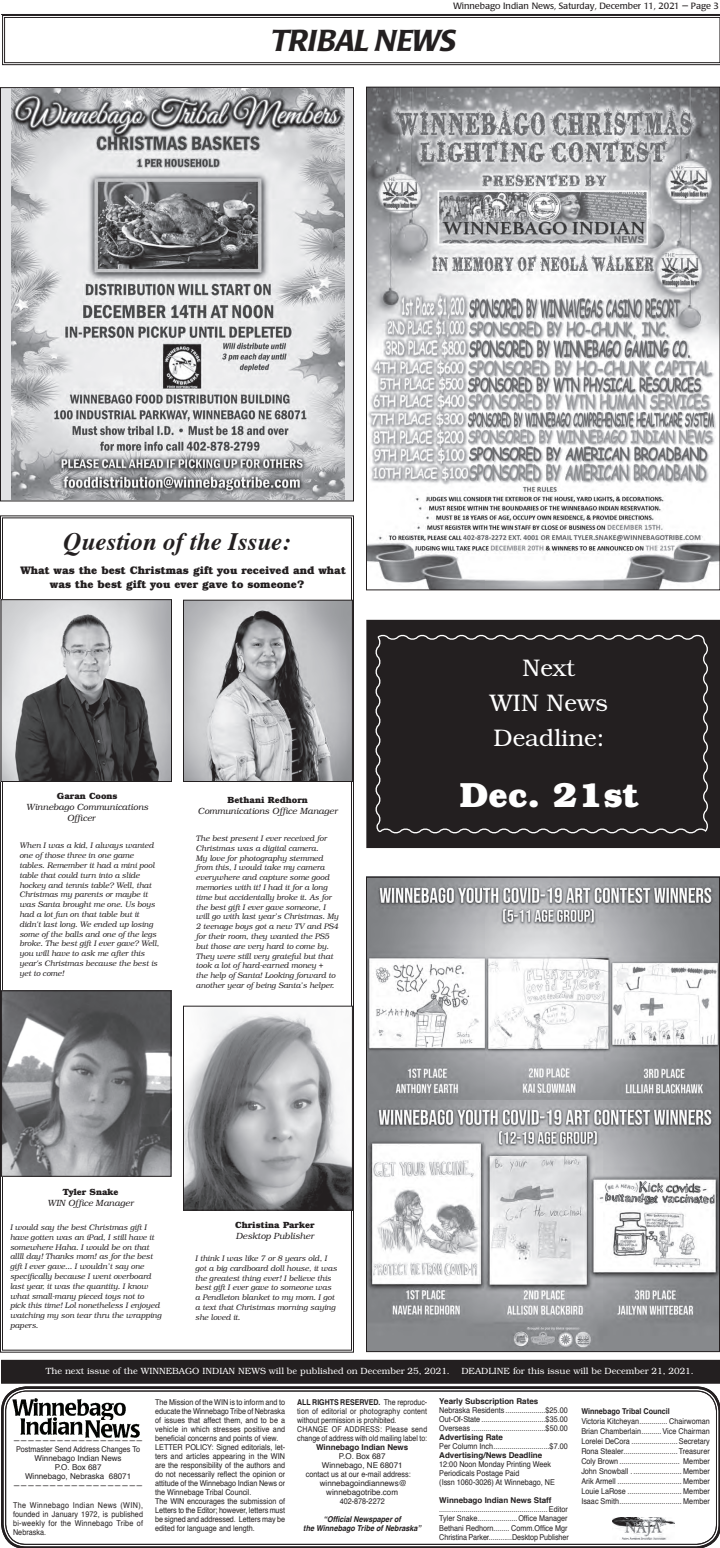
<style>
.page{position:relative;width:720px;height:1548px;background:#fff}
.page>*{position:absolute;margin:0;border:0;box-sizing:border-box;transform-origin:0 0}
.t1{font:700 35px "Bookman";color:#fff}
.t2{font:italic 500 30px "Poppl Laudatio";letter-spacing:-.02em;color:#231f20}
.t3{font:italic 700 25px "Times";color:#231f20}
.t4{font:300 24px/35px "Bookman";color:#fff;text-align:center}
.t5{font:700 11px/14px "Bookman";color:#231f20}
.t6{font:300 9px "Bookman";color:#fff}
.t7{font:italic 300 9px/11px "Bookman";color:#231f20}
.t8{font:9px "Poppl Laudatio";color:#231f20}
.t9{font:700 9px "Bookman";color:#231f20}
.t10{font:8px/9px "Helvetica";color:#231f20;text-align:justify;scale:.9 1}
.t11{font:italic 300 8px/9.8px "Bookman";color:#231f20}
.t12{font:8px/9px "Helvetica";color:#231f20;scale:.87 1}
.t13{font:700 8px "Helvetica";color:#231f20}
.t14{font:8px "Helvetica";color:#231f20}
.t15{font:italic 700 8px/9px "Helvetica";color:#231f20;text-align:center;scale:.9 1}
.t16{font:700 8px "Helvetica";color:#231f20;scale:.9 1}
.s1{font-weight:700}
</style>
<div class="page">
<svg style="left:0;top:515px;width:354px;height:838px"></svg>
<hr style="left:1px;top:14px;width:719px;height:1px;background:#231f20">
<svg style="left:1px;top:1386px;width:719px;height:162px"></svg>
<div style="left:5px;top:1391px;width:712px;height:154px;border:1px solid #231f20;border-radius:20px"></div>
<img style="left:12px;top:1398px;width:113px;height:23px">
<img style="left:21px;top:1417px;width:61px;height:18px">
<img style="left:86px;top:1421px;width:54px;height:16px">
<img style="left:613px;top:1517px;width:62px;height:23px">
<div style="left:1px;top:1360px;width:719px;height:24px;background:#231f20"></div>
<svg style="left:2px;top:15px;width:718px;height:51px"></svg>
<div style="left:4px;top:17px;width:716px;height:46px;border:1px solid #231f20"></div>
<img style="left:185px;top:1008px;width:166px;height:201px">
<div style="left:183px;top:1006px;width:170px;height:205px;border:1px solid #231f20"></div>
<img style="left:3px;top:601px;width:167px;height:179px">
<div style="left:1px;top:599px;width:171px;height:183px;border:1px solid #231f20"></div>
<img style="left:185px;top:602px;width:166px;height:178px">
<div style="left:183px;top:600px;width:170px;height:182px;border:1px solid #231f20"></div>
<img style="left:3px;top:992px;width:167px;height:183px">
<div style="left:1px;top:990px;width:171px;height:187px;border:1px solid #231f20"></div>
<div style="left:0;top:88px;width:354px;height:413px;background:#e1e2e4"></div>
<div style="left:0;top:87px;width:354px;height:414px;border:1px solid #231f20"></div>
<img style="left:11px;top:89px;width:333px;height:410px">
<img style="left:368px;top:89px;width:350px;height:499px">
<div style="left:367px;top:620px;width:353px;height:228px;background:#231f20"></div>
<img style="left:366px;top:876px;width:354px;height:474px">
<svg style="left:375px;top:634px;width:333px;height:200px"></svg>
<p class="t8" style="left:453px;top:2px;width:267px">Winnebago Indian News, Saturday, December 11, 2021 — Page 3</p>
<h2 class="t2" style="left:271px;top:29px;width:186px">TRIBAL NEWS</h2>
<h3 class="t3" style="left:64px;top:531px;width:229px">Question of the Issue:</h3>
<h3 class="t5" style="left:50px;top:564px;width:298px;text-indent:-30px">What was the best Christmas gift you received and what was the best gift you ever gave to someone?</h3>
<p class="t9" style="left:57px;top:793px;width:62px">Garan Coons</p>
<p class="t7" style="left:67px;top:802px;width:83px;text-indent:-41px">Winnebago Communications<br>Officer</p>
<p class="t11" style="left:19px;top:841px;width:141px">When I was a kid, I always wanted one of those three in one game tables. Remember it had a mini pool table that could turn into a slide hockey and tennis table? Well, that<br>Christmas my parents or maybe it was Santa brought me one. Us boys had a lot fun on that table but it didn't last long. We ended up losing some of the balls and one of the legs broke. The best gift I ever gave? Well, you will have to ask me after this year's Christmas because the best is yet to come!</p>
<p class="t9" style="left:228px;top:796px;width:82px">Bethani Redhorn</p>
<p class="t7" style="left:198px;top:806px;width:141px">Communications Office Manager</p>
<p class="t11" style="left:196px;top:834px;width:144px">The best present I ever received for Christmas was a digital camera.<br>My love for photography stemmed from this, I would take my camera everywhere and capture some good memories with it! I had it for a long time but accidentally broke it. As for the best gift I ever gave someone, I will go with last year’s Christmas. My 2 teenage boys got a new TV and PS4 for their room, they wanted the PS5 but those are very hard to come by.<br>They were still very grateful but that took a lot of hard-earned money +<br>the help of Santa! Looking forward to another year of being Santa’s helper.</p>
<p class="t9" style="left:62px;top:1189px;width:58px">Tyler Snake</p>
<p class="t7" style="left:47px;top:1198px;width:88px">WIN Office Manager</p>
<p class="t11" style="left:10px;top:1223px;width:153px">I would say the best Christmas gift I have gotten was an iPad, I still have it somewhere Haha. I would be on that allll day! Thanks mom! as for the best gift I ever gave... I wouldn’t say one specifically because I went overboard last year, it was the quantity. I know what small-many pieced toys not to<br>pick this time! Lol nonetheless I enjoyed watching my son tear thru the wrapping papers.</p>
<p class="t9" style="left:235px;top:1221px;width:81px">Christina Parker</p>
<p class="t7" style="left:236px;top:1231px;width:80px">Desktop Publisher</p>
<p class="t11" style="left:195px;top:1254px;width:143px">I think I was like 7 or 8 years old, I got a big cardboard doll house, it was the greatest thing ever! I believe this best gift I ever gave to someone was a Pendleton blanket to my mom. I got a text that Christmas morning saying she loved it.</p>
<h3 class="t4" style="left:490px;top:652px;width:120px">Next<br>WIN News<br>Deadline:</h3>
<h1 class="t1" style="left:459px;top:782px;width:181px">Dec. 21st</h1>
<p class="t6" style="left:46px;top:1367px;width:405px">The next issue of the WINNEBAGO INDIAN NEWS will be published on December 25, 2021.</p>
<p class="t6" style="left:461px;top:1367px;width:234px">DEADLINE for this issue will be December 21, 2021.</p>
<p class="t10" style="left:13px;top:1436px;width:146px;text-align:center">——————————————————<br>Postmaster Send Address Changes To<br>Winnebago Indian News<br>P.O. Box 687<br>Winnebago, Nebraska 68071 ——————————————————</p>
<p class="t10" style="left:13px;top:1501px;width:146px">The Winnebago Indian News (WIN), founded in January 1972, is published bi-weekly for the Winnebago Tribe of Nebraska.</p>
<p class="t10" style="left:155px;top:1398px;width:146px;text-align:left">The Mission of the WIN is to inform and to educate the Winnebago Tribe of Nebraska of issues that affect them, and to be a vehicle in which stresses positive and beneficial concerns and points of view.<br>LETTER POLICY: Signed editorials, let&shy;ters and articles appearing in the WIN are the responsibility of the authors and do not necessarily reflect the opinion or attitude of the Winnebago Indian News or the Winnebage Tribal Council.<br>The WIN encourages the submission of Letters to the Editor; however, letters must be signed and addressed. Letters may be edited for language and length.</p>
<p class="t12" style="left:297px;top:1398px;width:151px"><span class="s1">ALL RIGHTS RESERVED.</span> The reproduc&shy;tion of editorial or photography content without permission is prohibited.<br>CHANGE OF ADDRESS: Please send change of address with old mailing label to:</p>
<p class="t13" style="left:316px;top:1444px;width:94px">Winnebago Indian News</p>
<p class="t14" style="left:339px;top:1453px;width:48px">P.O. Box 687</p>
<p class="t14" style="left:322px;top:1462px;width:82px">Winnebago, NE 68071</p>
<p class="t10" style="left:306px;top:1470px;width:118px">contact us at our e-mail address:</p>
<p class="t14" style="left:320px;top:1480px;width:89px">winnebagoindiannews@</p>
<p class="t14" style="left:326px;top:1489px;width:73px">winnebagotribe.com</p>
<p class="t10" style="left:340px;top:1497px;width:51px">402-878-2272</p>
<p class="t15" style="left:303px;top:1515px;width:133px">“Official Newspaper of<br>the Winnebago Tribe of Nebraska”</p>
<p class="t13" style="left:439px;top:1398px;width:101px">Yearly Subscription Rates</p>
<p class="t10" style="left:439px;top:1406px;width:144px">Nebraska Residents ....................$25.00<br>Out-Of-State ................................$35.00<br>Overseas .....................................$50.00</p>
<p class="t13" style="left:439px;top:1434px;width:65px">Advertising Rate</p>
<p class="t10" style="left:439px;top:1443px;width:144px">Per Column Inch ............................$7.00</p>
<p class="t13" style="left:439px;top:1452px;width:105px">Advertising/News Deadline</p>
<p class="t10" style="left:439px;top:1461px;width:130px;text-align:left">12:00 Noon Monday Printing Week<br>Periodicals Postage Paid<br>(Issn 1060-3026) At Winnebago, NE</p>
<p class="t13" style="left:439px;top:1497px;width:114px">Winnebago Indian News Staff</p>
<p class="t10" style="left:439px;top:1506px;width:146px;text-align:left">...................................................... Editor Tyler Snake....................Office Manager Bethani Redhorn........ Comm.Office Mgr Christina Parker............Desktop Publisher</p>
<p class="t16" style="left:581px;top:1407px;width:100px">Winnebago Tribal Council</p>
<p class="t10" style="left:581px;top:1416px;width:144px;line-height:10px">Victoria Kitcheyan .............. Chairwoman Brian Chamberlain ..........Vice Chairman Lorelei DeCora ....................... Secretary Rona Stealer........................... Treasurer Coly Brown .............................. Member John Snowball . ........................ Member Arik Armell ................................ Member Louie LaRose ........................... Member Isaac Smith ............................... Member</p>
</div>
